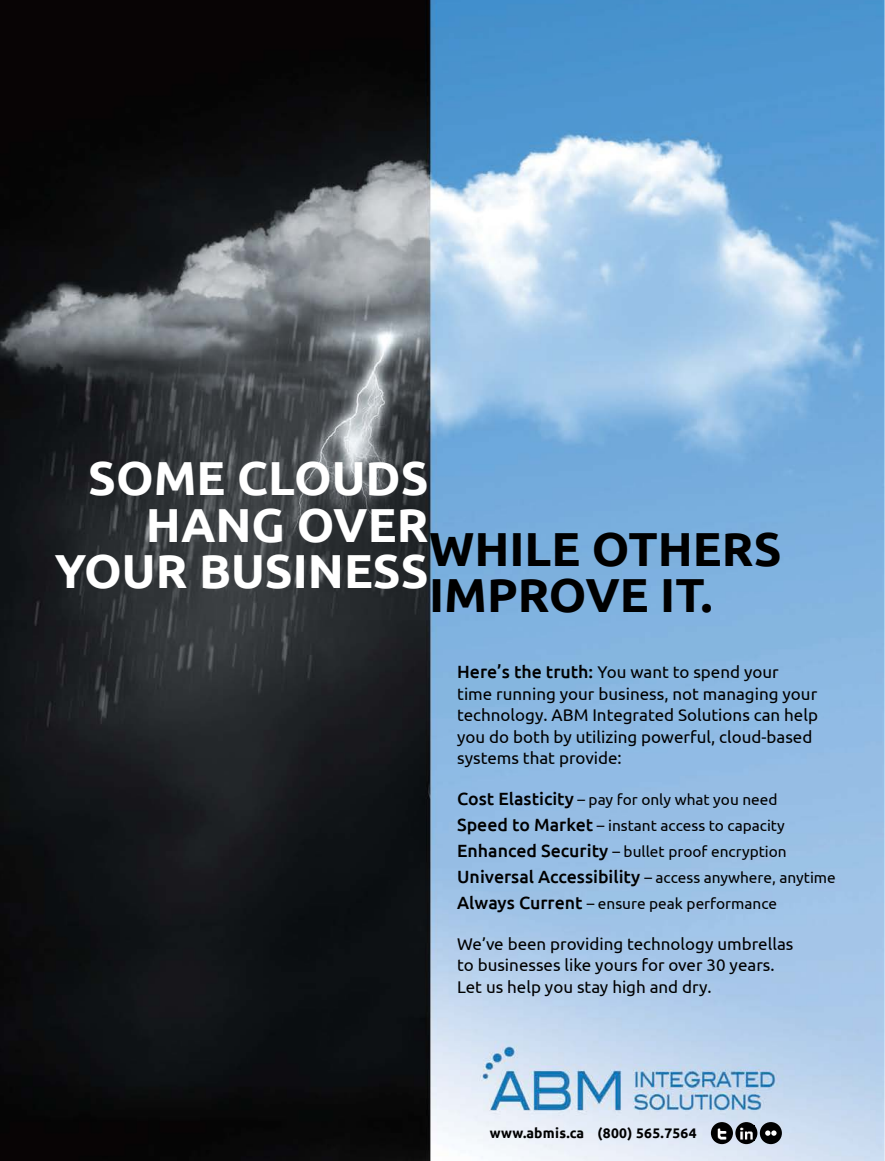
<style>
.page{position:relative;width:885px;height:1161px;background:#fff}
.page>*{position:absolute;margin:0;border:0;box-sizing:border-box;transform-origin:0 0}
.t1{font:700 47.7px/46.2px "Ubuntu";color:#fff;text-align:right}
.t2{font:700 47.7px/46.2px "Ubuntu";color:#000}
.t3{font:16.95px/21.6px "Ubuntu";color:#000}
.t4{font:15.45px/26.2px "Ubuntu";color:#000}
.t5{font:700 13.8px "Ubuntu";letter-spacing:.02em;color:#000}
.s1{font-weight:500;font-size:17.7px}
</style>
<div class="page">
<img style="left:0;top:0;width:884px;height:1161px">
<div style="left:759px;top:1122px;width:22px;height:22px;background:#000;border-radius:50%"></div>
<svg style="left:765px;top:1130px;width:11px;height:6px"></svg>
<div style="left:735px;top:1122px;width:22px;height:22px;background:#000;border-radius:50%"></div>
<img style="left:740px;top:1127px;width:13px;height:13px">
<svg style="left:710px;top:1122px;width:22px;height:22px"></svg>
<img style="left:714px;top:1127px;width:14px;height:14px">
<h1 class="t1" style="left:55px;top:455px;width:375px">SOME CLOUDS<br>HANG OVER<br>YOUR BUSINESS</h1>
<h1 class="t2" style="left:429px;top:525px;width:354px">WHILE OTHERS<br>IMPROVE IT.</h1>
<p class="t3" style="left:457px;top:661px;width:362px"><span class="s1">Here’s the truth:</span> You want to spend your time running your business, not managing your technology. ABM Integrated Solutions can help you do both by utilizing powerful, cloud-based systems that provide:</p>
<p class="t4" style="left:457px;top:786px;width:380px"><span class="s1">Cost Elasticity</span> – pay for only what you need<br><span class="s1">Speed to Market</span> – instant access to capacity <span class="s1">Enhanced Security</span> – bullet proof encryption <span class="s1">Universal Accessibility</span> – access anywhere, anytime <span class="s1">Always Current</span> – ensure peak performance</p>
<p class="t3" style="left:457px;top:932px;width:337px">We’ve been providing technology umbrellas to businesses like yours for over 30 years.<br>Let us help you stay high and dry.</p>
<p class="t5" style="left:489px;top:1125px;width:208px">www.abmis.ca (800) 565.7564</p>
</div>
